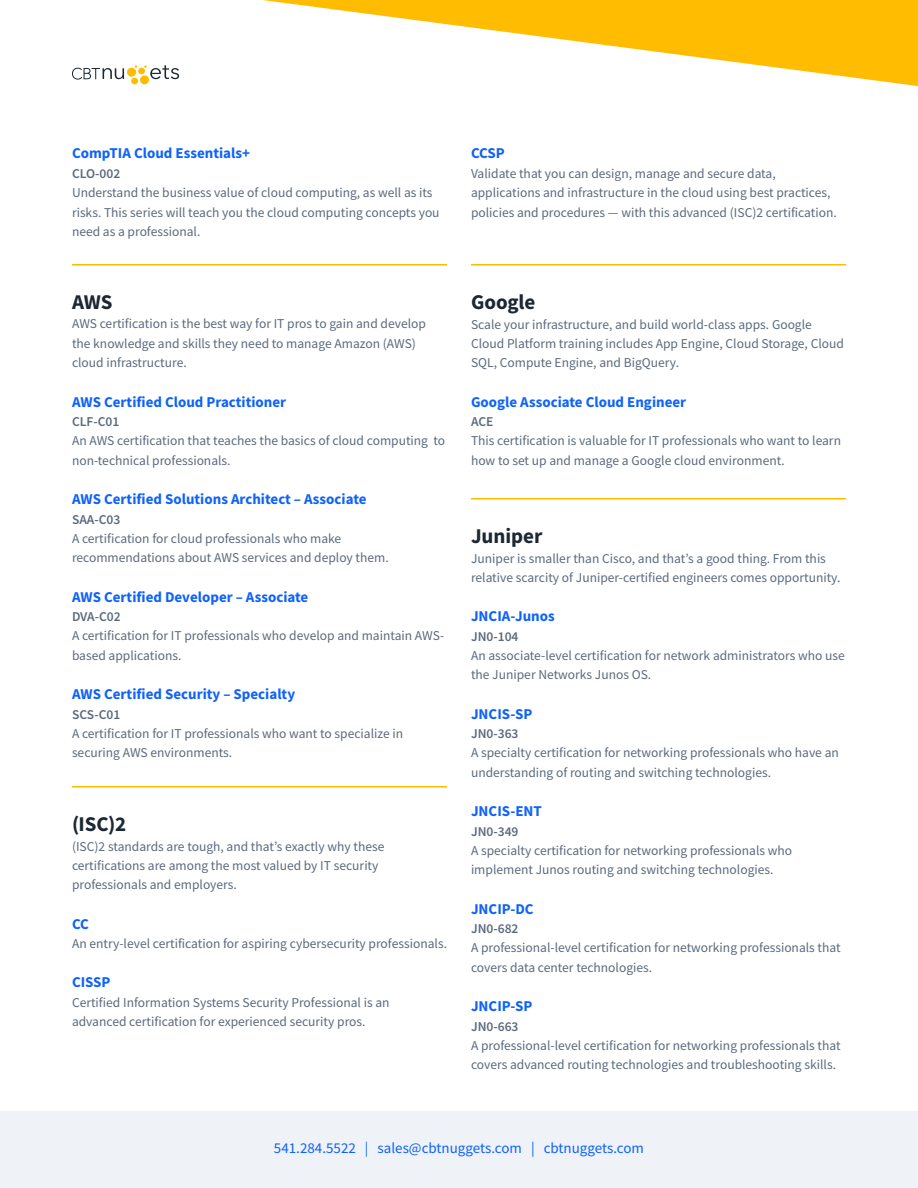
<style>
.page{position:relative;width:918px;height:1188px;background:#fff}
.page>*{position:absolute;margin:0;border:0;box-sizing:border-box;transform-origin:0 0}
.t1{font:700 21px "Source Sans Pro";letter-spacing:-.005em;color:#1b2733}
.t2{font:700 15px "Source Sans Pro";color:#0f62fa}
.t3{font:15px "Source Sans Pro";color:#0f62fa}
.t4{font:13.5px/19.5px "Source Sans Pro";color:#5c697d}
.t5{font:600 13.5px "Source Sans Pro";color:#5c697d}
</style>
<div class="page">
<div style="left:0;top:1112px;width:918px;height:76px;background:#eff2f7"></div>
<svg style="left:179px;top:0;width:739px;height:86px"></svg>
<svg style="left:72px;top:65px;width:107px;height:20px"></svg>
<hr style="left:72px;top:264px;width:375px;height:2px;background:#ffbc00">
<hr style="left:72px;top:786px;width:375px;height:2px;background:#ffbc00">
<hr style="left:471px;top:264px;width:375px;height:2px;background:#ffbc00">
<hr style="left:471px;top:498px;width:375px;height:2px;background:#ffbc00">
<p class="t2" style="left:72px;top:143px;width:180px">CompTIA Cloud Essentials+</p>
<p class="t5" style="left:72px;top:164px;width:50px">CLO-002</p>
<p class="t4" style="left:72px;top:183px;width:369px">Understand the business value of cloud computing, as well as its risks. This series will teach you the cloud computing concepts you need as a professional.</p>
<h1 class="t1" style="left:72px;top:288px;width:42px">AWS</h1>
<p class="t4" style="left:72px;top:314px;width:355px">AWS certification is the best way for IT pros to gain and develop the knowledge and skills they need to manage Amazon (AWS) cloud infrastructure.</p>
<p class="t2" style="left:72px;top:391px;width:216px">AWS Certified Cloud Practitioner</p>
<p class="t5" style="left:72px;top:413px;width:49px">CLF-C01</p>
<p class="t4" style="left:72px;top:431px;width:375px">An AWS certification that teaches the basics of cloud computing to non-technical professionals.</p>
<p class="t2" style="left:72px;top:489px;width:296px">AWS Certified Solutions Architect – Associate</p>
<p class="t5" style="left:72px;top:510px;width:50px">SAA-C03</p>
<p class="t4" style="left:72px;top:529px;width:318px">A certification for cloud professionals who make recommendations about AWS services and deploy them.</p>
<p class="t2" style="left:72px;top:586px;width:238px">AWS Certified Developer – Associate</p>
<p class="t5" style="left:72px;top:608px;width:50px">DVA-C02</p>
<p class="t4" style="left:72px;top:626px;width:374px">A certification for IT professionals who develop and maintain AWS&shy;based applications.</p>
<p class="t2" style="left:72px;top:684px;width:225px">AWS Certified Security – Specialty</p>
<p class="t5" style="left:72px;top:705px;width:50px">SCS-C01</p>
<p class="t4" style="left:72px;top:724px;width:333px">A certification for IT professionals who want to specialize in securing AWS environments.</p>
<h1 class="t1" style="left:72px;top:810px;width:56px">(ISC)2</h1>
<p class="t4" style="left:72px;top:836px;width:314px">(ISC)2 standards are tough, and that’s exactly why these certifications are among the most valued by IT security professionals and employers.</p>
<p class="t2" style="left:72px;top:913px;width:18px">CC</p>
<p class="t4" style="left:72px;top:934px;width:377px">An entry-level certification for aspiring cybersecurity professionals.</p>
<p class="t2" style="left:72px;top:972px;width:40px">CISSP</p>
<p class="t4" style="left:72px;top:992px;width:319px">Certified Information Systems Security Professional is an advanced certification for experienced security pros.</p>
<p class="t2" style="left:471px;top:143px;width:35px">CCSP</p>
<p class="t4" style="left:471px;top:163px;width:367px">Validate that you can design, manage and secure data, applications and infrastructure in the cloud using best practices, policies and procedures — with this advanced (ISC)2 certification.</p>
<h1 class="t1" style="left:471px;top:288px;width:66px">Google</h1>
<p class="t4" style="left:471px;top:314px;width:375px">Scale your infrastructure, and build world-class apps. Google<br>Cloud Platform training includes App Engine, Cloud Storage, Cloud<br>SQL, Compute Engine, and BigQuery.</p>
<p class="t2" style="left:471px;top:391px;width:217px">Google Associate Cloud Engineer</p>
<p class="t5" style="left:471px;top:413px;width:24px">ACE</p>
<p class="t4" style="left:471px;top:431px;width:372px">This certification is valuable for IT professionals who want to learn how to set up and manage a Google cloud environment.</p>
<h1 class="t1" style="left:471px;top:522px;width:73px">Juniper</h1>
<p class="t4" style="left:471px;top:548px;width:371px">Juniper is smaller than Cisco, and that’s a good thing. From this relative scarcity of Juniper-certified engineers comes opportunity.</p>
<p class="t2" style="left:471px;top:606px;width:85px">JNCIA-Junos</p>
<p class="t5" style="left:471px;top:627px;width:49px">JN0-104</p>
<p class="t4" style="left:471px;top:646px;width:375px">An associate-level certification for network administrators who use the Juniper Networks Junos OS.</p>
<p class="t2" style="left:471px;top:703px;width:63px">JNCIS-SP</p>
<p class="t5" style="left:471px;top:725px;width:49px">JN0-363</p>
<p class="t4" style="left:471px;top:743px;width:369px">A specialty certification for networking professionals who have an understanding of routing and switching technologies.</p>
<p class="t2" style="left:471px;top:801px;width:72px">JNCIS-ENT</p>
<p class="t5" style="left:471px;top:822px;width:49px">JN0-349</p>
<p class="t4" style="left:471px;top:841px;width:323px">A specialty certification for networking professionals who implement Junos routing and switching technologies.</p>
<p class="t2" style="left:471px;top:898px;width:64px">JNCIP-DC</p>
<p class="t5" style="left:471px;top:920px;width:49px">JN0-682</p>
<p class="t4" style="left:471px;top:938px;width:371px">A professional-level certification for networking professionals that covers data center technologies.</p>
<p class="t2" style="left:471px;top:996px;width:63px">JNCIP-SP</p>
<p class="t5" style="left:471px;top:1017px;width:49px">JN0-663</p>
<p class="t4" style="left:471px;top:1036px;width:371px">A professional-level certification for networking professionals that covers advanced routing technologies and troubleshooting skills.</p>
<p class="t3" style="left:274px;top:1138px;width:372px">541.284.5522 | sales@cbtnuggets.com | cbtnuggets.com</p>
</div>
